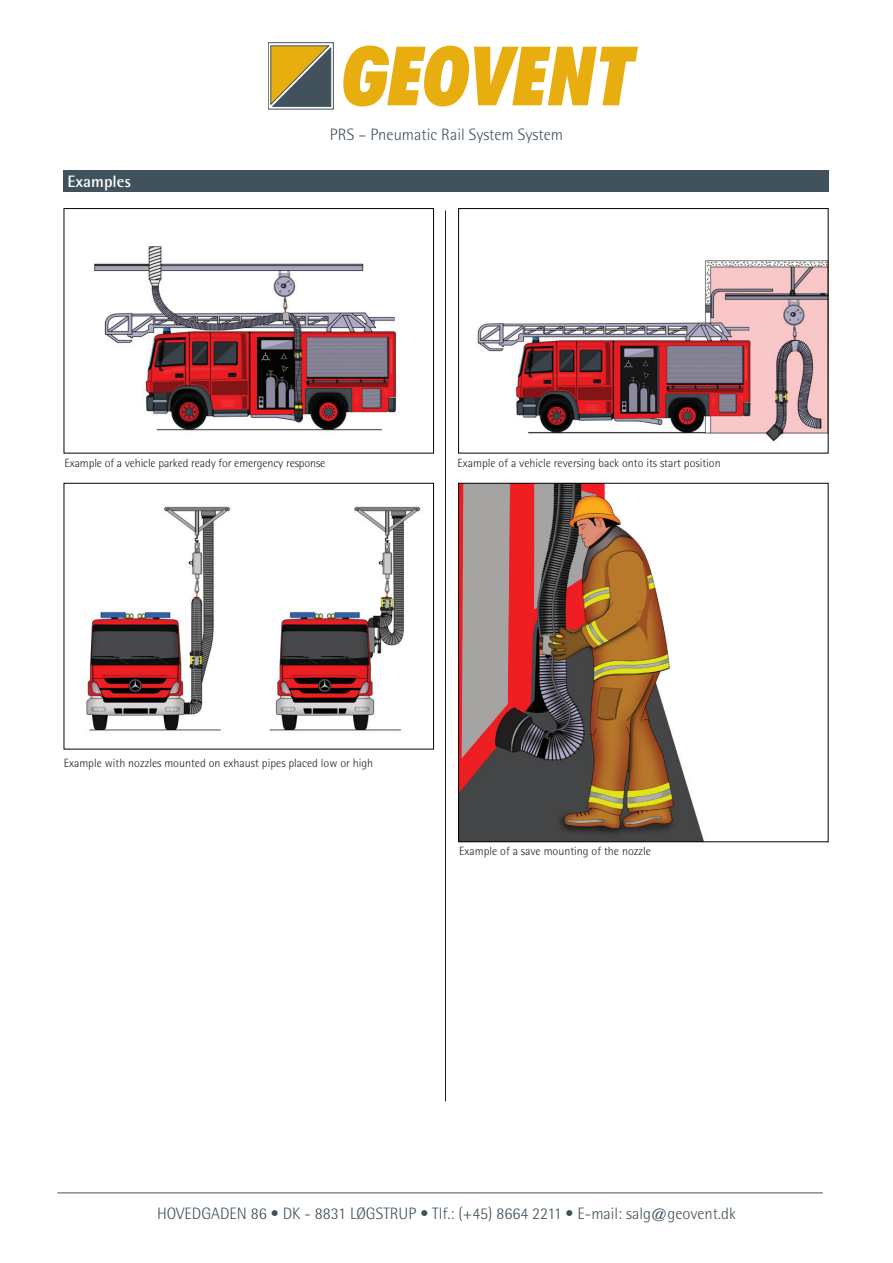
<style>
.page{position:relative;width:893px;height:1263px;background:#fff}
.page>*{position:absolute;margin:0;border:0;box-sizing:border-box;transform-origin:0 0}
.t1{font:300 16.5px "Rotis Semi Sans";color:#41525c}
.t2{font:700 16.5px "Rotis Semi Sans";color:#fff}
.t3{font:300 12px "Rotis Semi Sans";color:#231f20}
</style>
<div class="page">
<img style="left:460px;top:485px;width:244px;height:355px">
<img style="left:94px;top:246px;width:303px;height:185px">
<img style="left:86px;top:506px;width:335px;height:225px">
<img style="left:477px;top:254px;width:352px;height:198px">
<div style="left:64px;top:208px;width:370px;height:245px;border:1px solid #040503"></div>
<div style="left:64px;top:483px;width:370px;height:266px;border:1px solid #040503"></div>
<div style="left:458px;top:208px;width:370px;height:245px;border:1px solid #040503"></div>
<div style="left:458px;top:483px;width:370px;height:359px;border:1px solid #040503"></div>
<div style="left:64px;top:170px;width:765px;height:22px;background:#41525c"></div>
<svg style="left:343px;top:46px;width:295px;height:60px"></svg>
<div style="left:268px;top:43px;width:66px;height:66px;border:1px solid #41525c"></div>
<svg style="left:270px;top:45px;width:61px;height:62px;background:#918243"></svg>
<hr style="left:57px;top:1192px;width:766px;height:1px;background:#41525c">
<hr style="left:445px;top:210px;width:1px;height:891px;background:#231f20">
<h1 class="t2" style="left:68px;top:171px;width:65px">Examples</h1>
<h1 class="t1" style="left:330px;top:125px;width:235px">PRS – Pneumatic Rail System System</h1>
<p class="t3" style="left:65px;top:456px;width:262px">Example of a vehicle parked ready for emergency response</p>
<p class="t3" style="left:458px;top:456px;width:265px">Example of a vehicle reversing back onto its start position</p>
<p class="t3" style="left:64px;top:756px;width:311px">Example with nozzles mounted on exhaust pipes placed low or high</p>
<p class="t3" style="left:459px;top:844px;width:193px">Example of a save mounting of the nozzle</p>
<h1 class="t1" style="left:157px;top:1204px;width:580px">HOVEDGADEN 86 • DK - 8831 LØGSTRUP • Tlf.: (+45) 8664 2211 • E-mail: salg@geovent.dk</h1>
</div>
